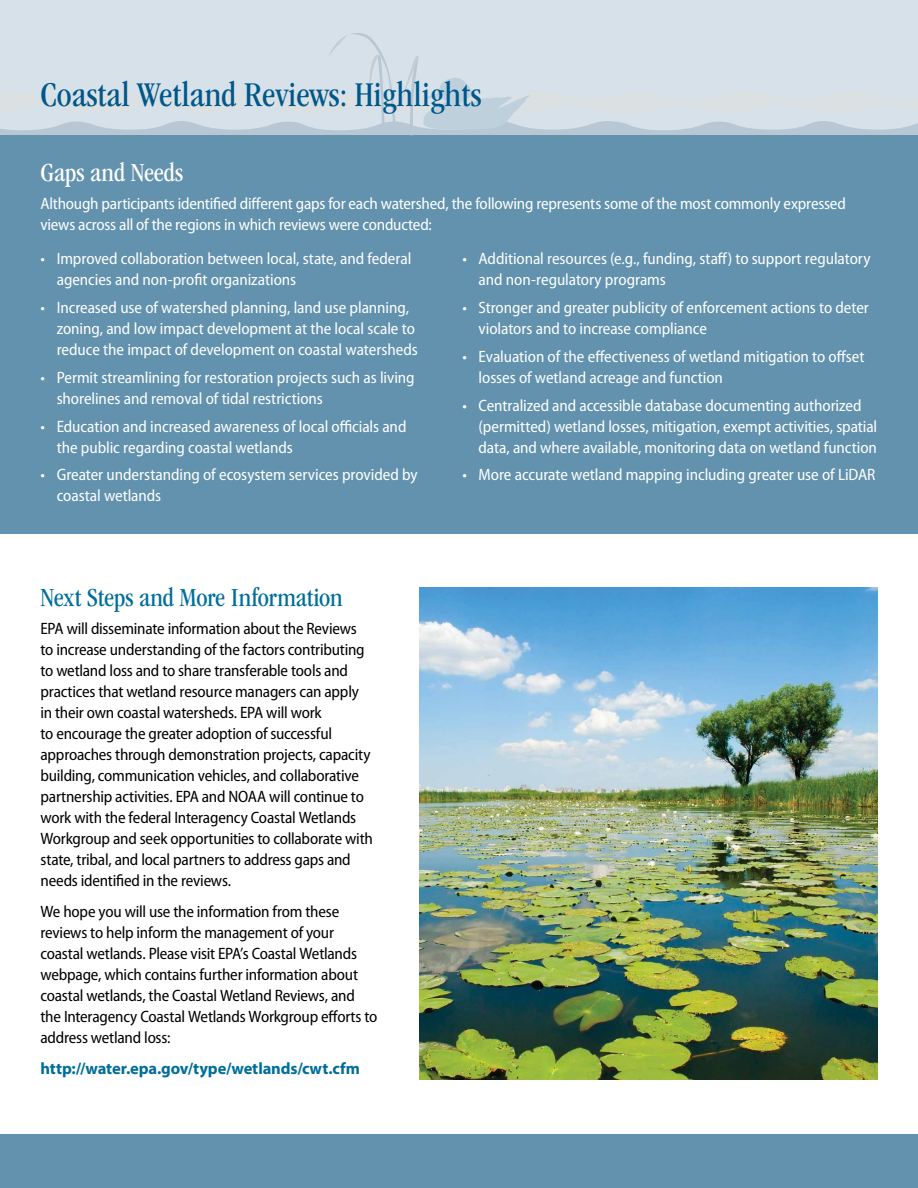
<style>
.page{position:relative;width:918px;height:1188px;background:#fff}
.page>*{position:absolute;margin:0;border:0;box-sizing:border-box;transform-origin:0 0}
.t1{font:condensed 36px "ITC Garamond Std";color:#005789}
.t2{font:condensed 27px "ITC Garamond Std";letter-spacing:-.01em;color:#006e9a}
.t3{font:condensed 27px "ITC Garamond Std";color:#fff}
.t4{font:semi-condensed 16.5px/21px "Myriad Pro";letter-spacing:-.005em;color:#fff}
.t5{font:semi-condensed 16.5px/21px "Myriad Pro";letter-spacing:-.015em;color:#000}
.t6{font:700 16.5px "Myriad Pro";letter-spacing:-.01em;color:#006e9a}
</style>
<div class="page">
<div style="left:0;top:1134px;width:918px;height:54px;background:#6292ae"></div>
<div style="left:0;top:135px;width:918px;height:398px;background:#6292ae"></div>
<div style="left:0;top:0;width:918px;height:135px;background:#d7e1e9"></div>
<svg style="left:0;top:33px;width:918px;height:103px"></svg>
<img style="left:419px;top:587px;width:459px;height:493px">
<h1 class="t1" style="left:40px;top:75px;width:443px">Coastal Wetland Reviews: Highlights</h1>
<h2 class="t3" style="left:40px;top:157px;width:144px">Gaps and Needs</h2>
<p class="t4" style="left:40px;top:193px;width:807px">Although participants identified different gaps for each watershed, the following represents some of the most commonly expressed views across all of the regions in which reviews were conducted:</p>
<h3 class="t4" style="left:57px;top:249px;width:356px;text-indent:-16px">• Improved collaboration between local, state, and federal agencies and non-profit organizations</h3>
<h3 class="t4" style="left:57px;top:297px;width:363px;text-indent:-16px">• Increased use of watershed planning, land use planning, zoning, and low impact development at the local scale to reduce the impact of development on coastal watersheds</h3>
<h3 class="t4" style="left:57px;top:367px;width:360px;text-indent:-16px">• Permit streamlining for restoration projects such as living shorelines and removal of tidal restrictions</h3>
<h3 class="t4" style="left:57px;top:416px;width:351px;text-indent:-16px">• Education and increased awareness of local officials and the public regarding coastal wetlands</h3>
<h3 class="t4" style="left:57px;top:465px;width:363px;text-indent:-16px">• Greater understanding of ecosystem services provided by coastal wetlands</h3>
<p class="t4" style="left:479px;top:249px;width:393px;text-indent:-16px">• Additional resources (e.g., funding, staff) to support regulatory and non-regulatory programs</p>
<p class="t4" style="left:479px;top:297px;width:392px;text-indent:-16px">• Stronger and greater publicity of enforcement actions to deter violators and to increase compliance</p>
<p class="t4" style="left:479px;top:346px;width:387px;text-indent:-16px">• Evaluation of the effectiveness of wetland mitigation to offset losses of wetland acreage and function</p>
<p class="t4" style="left:479px;top:395px;width:400px;text-indent:-16px">• Centralized and accessible database documenting authorized (permitted) wetland losses, mitigation, exempt activities, spatial data, and where available, monitoring data on wetland function</p>
<p class="t4" style="left:462px;top:465px;width:414px">• More accurate wetland mapping including greater use of LiDAR</p>
<h2 class="t2" style="left:40px;top:583px;width:304px">Next Steps and More Information</h2>
<p class="t5" style="left:40px;top:618px;width:334px">EPA will disseminate information about the Reviews to increase understanding of the factors contributing to wetland loss and to share transferable tools and practices that wetland resource managers can apply in their own coastal watersheds. EPA will work<br>to encourage the greater adoption of successful approaches through demonstration projects, capacity building, communication vehicles, and collaborative partnership activities. EPA and NOAA will continue to work with the federal Interagency Coastal Wetlands Workgroup and seek opportunities to collaborate with state, tribal, and local partners to address gaps and needs identified in the reviews.</p>
<p class="t5" style="left:40px;top:901px;width:338px">We hope you will use the information from these reviews to help inform the management of your coastal wetlands. Please visit EPA’s Coastal Wetlands webpage, which contains further information about coastal wetlands, the Coastal Wetland Reviews, and the Interagency Coastal Wetlands Workgroup efforts to address wetland loss:</p>
<p class="t6" style="left:40px;top:1058px;width:321px">http://water.epa.gov/type/wetlands/cwt.cfm</p>
</div>
